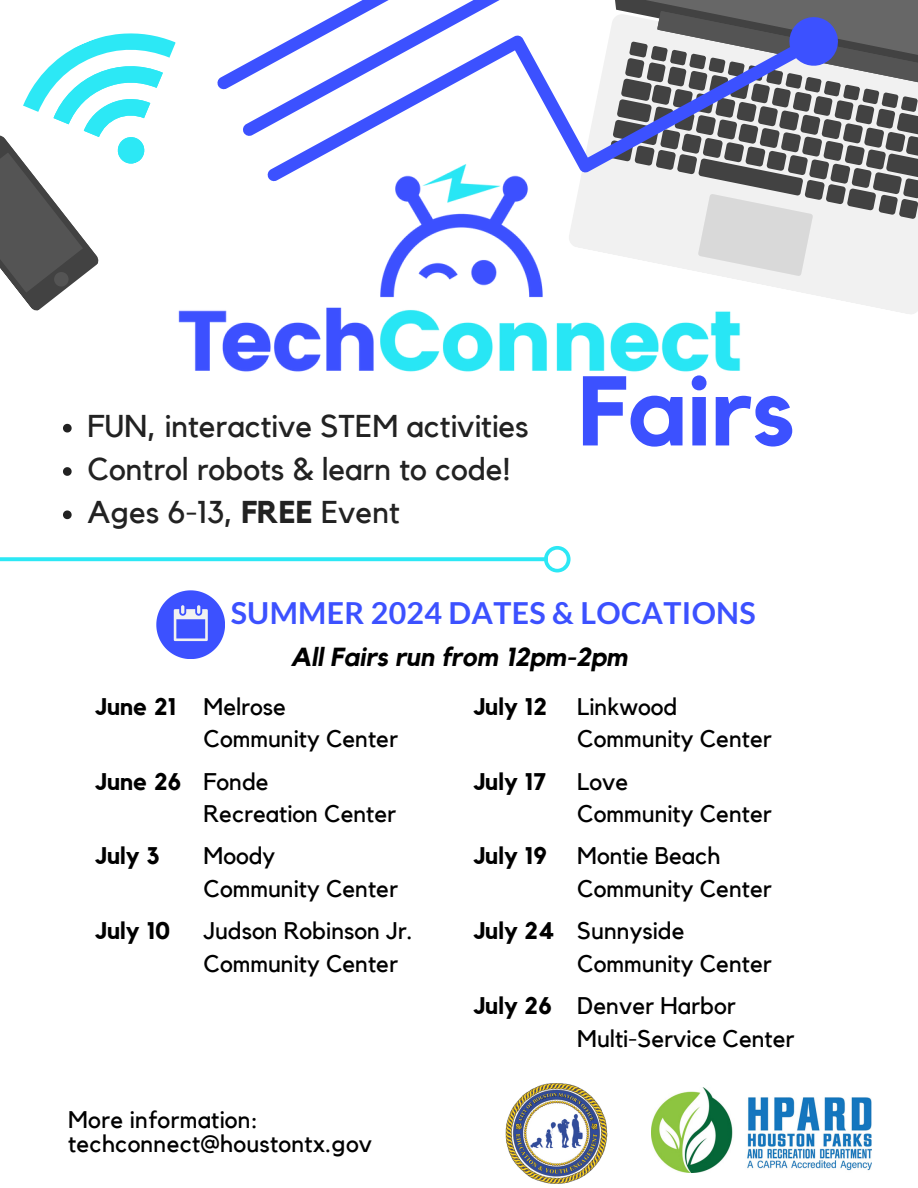
<style>
.page{position:relative;width:918px;height:1188px;background:#fff}
.page>*{position:absolute;margin:0;border:0;box-sizing:border-box;transform-origin:0 0}
.t1{font:700 97.65px "Kollektif";color:#3c51ff}
.t2{font:31.5px "Kollektif";color:#222}
.t3{font:700 30.3px "Lato";letter-spacing:.01em;color:#3c51ff}
.t4{font:italic 700 26.1px "Kollektif";color:#000}
.t5{font:24px/32.7px "Kollektif";color:#000}
.t6{font:700 24px "Kollektif";color:#000}
.s1{font-weight:700}
</style>
<div class="page">
<svg style="left:800px;top:276px;width:118px;height:38px;fill:#f1f1f1"></svg>
<svg style="left:800px;top:0;width:118px;height:276px"></svg>
<svg style="left:217px;top:0;width:624px;height:182px"></svg>
<svg style="left:0;top:33px;width:176px;height:278px"></svg>
<svg style="left:0;top:546px;width:571px;height:26px"></svg>
<svg style="left:63px;top:424px;width:9px;height:9px"></svg>
<svg style="left:63px;top:467px;width:9px;height:9px"></svg>
<svg style="left:63px;top:510px;width:9px;height:9px"></svg>
<img style="left:117px;top:160px;width:683px;height:212px">
<svg style="left:156px;top:590px;width:69px;height:69px"></svg>
<img style="left:850px;top:1097px;width:22px;height:74px">
<img style="left:505px;top:1083px;width:345px;height:101px">
<p class="t2" style="left:88px;top:411px;width:443px">FUN, interactive STEM activities</p>
<p class="t2" style="left:88px;top:455px;width:425px">Control robots &amp; learn to code!</p>
<p class="t2" style="left:88px;top:498px;width:314px">Ages 6-13, <span class="s1">FREE</span> Event</p>
<h1 class="t1" style="left:578px;top:366px;width:218px">Fairs</h1>
<p class="t3" style="left:231px;top:594px;width:527px">SUMMER 2024 DATES &amp; LOCATIONS</p>
<p class="t4" style="left:290px;top:645px;width:339px">All Fairs run from 12pm-2pm</p>
<p class="t6" style="left:95px;top:695px;width:83px">June 21</p>
<p class="t5" style="left:204px;top:691px;width:84px">Melrose</p>
<p class="t5" style="left:204px;top:724px;width:196px">Community Center</p>
<p class="t6" style="left:95px;top:770px;width:88px">June 26</p>
<p class="t5" style="left:204px;top:766px;width:67px">Fonde</p>
<p class="t5" style="left:204px;top:799px;width:194px">Recreation Center</p>
<p class="t6" style="left:95px;top:845px;width:66px">July 3</p>
<p class="t5" style="left:204px;top:841px;width:73px">Moody</p>
<p class="t5" style="left:204px;top:873px;width:196px">Community Center</p>
<h2 class="t6" style="left:473px;top:695px;width:75px">July 12</h2>
<h4 class="t5" style="left:577px;top:691px;width:102px">Linkwood</h4>
<p class="t5" style="left:577px;top:724px;width:196px">Community Center</p>
<p class="t6" style="left:473px;top:770px;width:74px">July 17</p>
<p class="t5" style="left:577px;top:766px;width:52px">Love</p>
<p class="t5" style="left:577px;top:799px;width:196px">Community Center</p>
<p class="t6" style="left:473px;top:845px;width:75px">July 19</p>
<p class="t5" style="left:577px;top:841px;width:145px">Montie Beach</p>
<p class="t5" style="left:577px;top:873px;width:196px">Community Center</p>
<p class="t6" style="left:95px;top:920px;width:77px">July 10</p>
<p class="t5" style="left:204px;top:915px;width:211px">Judson Robinson Jr.<br>Community Center</p>
<p class="t6" style="left:473px;top:920px;width:83px">July 24</p>
<p class="t5" style="left:577px;top:915px;width:109px">Sunnyside</p>
<p class="t5" style="left:577px;top:948px;width:196px">Community Center</p>
<p class="t5" style="left:68px;top:1109px;width:305px;line-height:23.7px">More information: techconnect@houstontx.gov</p>
<p class="t6" style="left:473px;top:995px;width:80px">July 26</p>
<p class="t5" style="left:577px;top:990px;width:160px">Denver Harbor</p>
<p class="t5" style="left:577px;top:1023px;width:219px">Multi-Service Center</p>
</div>
